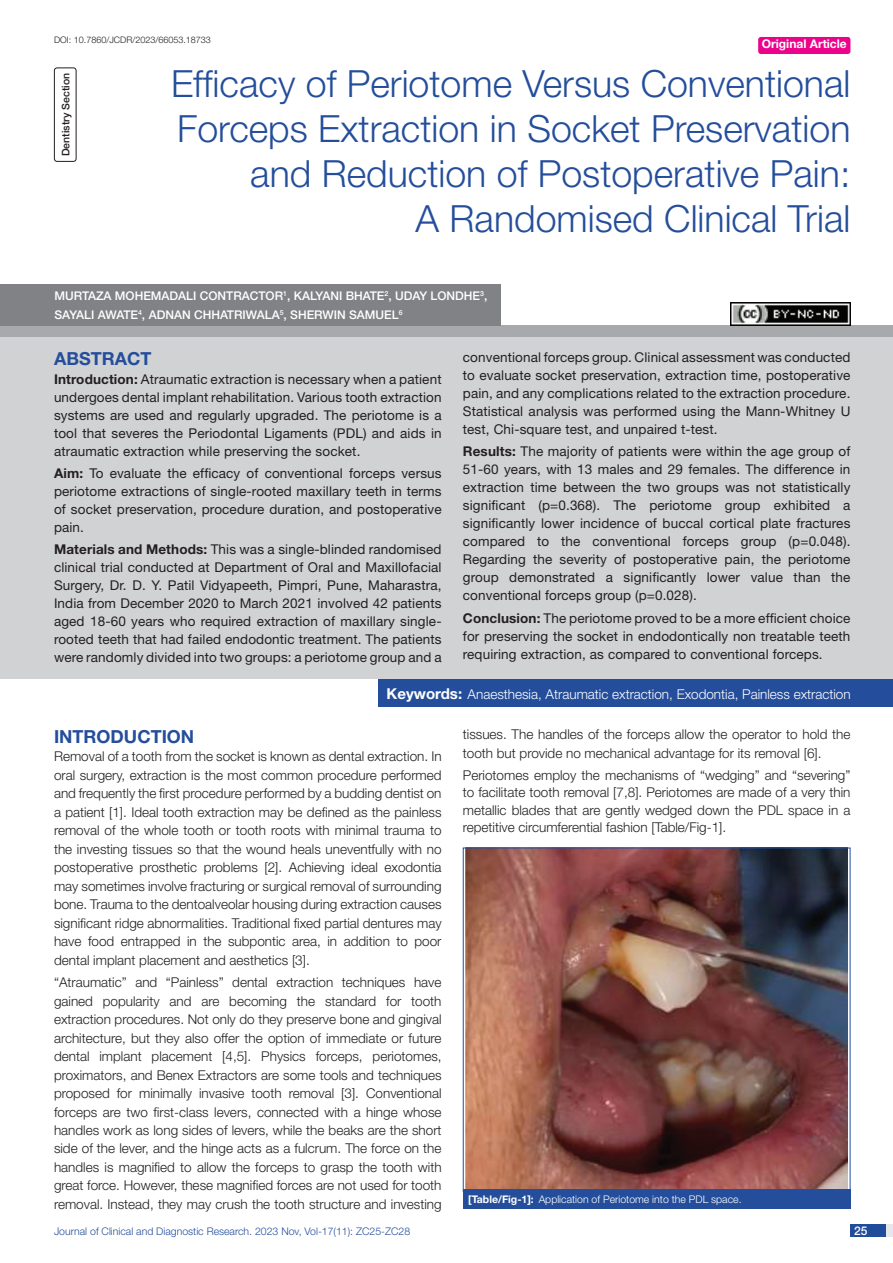
<style>
.page{position:relative;width:893px;height:1263px;background:#fff}
.page>*{position:absolute;margin:0;border:0;box-sizing:border-box;transform-origin:0 0}
.t1{font:300 37.5px/45px "Helvetica Neue";color:#244e9b;text-align:right}
.Heading{font:700 18px "Helvetica Neue";color:#244e9b}
.Abstract_head{font:700 18px "Helvetica Neue";color:#244e9b}
.Body_text{font:300 13.5px/18.5px "Helvetica Neue";color:#231f20;text-align:justify}
.Abstract_Text{font:13.5px/18px "Helvetica Neue";letter-spacing:.01em;color:#231f20;text-align:justify}
.Key_words{font:300 13.5px "Helvetica Neue";color:#fff}
.Author{font:500 12px/18.8px "Helvetica Neue";color:#fff}
.t2{font:700 12px "Helvetica Neue";color:#fff}
.t3{font:300 10.5px "Helvetica Neue";color:#244e9b}
.TABLE_FIG{font:300 10.5px "Helvetica Neue";color:#fff}
.section{font:500 10.5px "Helvetica Neue";color:#231f20}
.DOI{font:300 9px "Helvetica Neue";color:#231f20}
.s1{font-weight:700}
.s2{font-weight:700;font-size:15px}
</style>
<div class="page">
<div style="left:850px;top:1224px;width:43px;height:13px;background:#e6e7e9"></div>
<div style="left:850px;top:1224px;width:35px;height:13px;background:#214c99"></div>
<div style="left:758px;top:37px;width:92px;height:17px;background:#ed028c;border-radius:3px"></div>
<div style="left:54px;top:68px;width:22px;height:94px;border:1px solid #231f20;border-radius:3px"></div>
<div style="left:0;top:325px;width:893px;height:12px;background:#a8a9ad"></div>
<div style="left:0;top:284px;width:501px;height:41px;background:#808285"></div>
<div style="left:0;top:337px;width:893px;height:342px;background:#d1d2d4"></div>
<div style="left:378px;top:679px;width:515px;height:28px;background:#244e9b"></div>
<img style="left:465px;top:850px;width:383px;height:339px">
<div style="left:463px;top:1189px;width:387px;height:20px;background:#244e9b"></div>
<img style="left:730px;top:303px;width:120px;height:22px">
<p class="DOI" style="left:54px;top:35px;width:158px">DOI: 10.7860/JCDR/2023/66053.18733</p>
<p class="t2" style="left:762px;top:37px;width:87px">Original Article</p>
<p class="section" style="left:59px;top:156px;width:85px;rotate:-90deg">DENTISTRY SECTION</p>
<p class="t1" style="left:171px;top:60px;width:681px">Efficacy of Periotome Versus Conventional Forceps Extraction in Socket Preservation and Reduction of Postoperative Pain:<br>A Randomised Clinical Trial</p>
<p class="Author" style="left:54px;top:286px;width:434px">MURTAZA MOHEMADALI CONTRACTOR<sup>1</sup>, KALYANI BHATE<sup>2</sup>, UDAY LONDHE<sup>3</sup>,<br>SAYALI AWATE<sup>4</sup>, AD NAN CHHATRIWALA<sup>5</sup>, SHERWIN SAMUEL<sup>6</sup></p>
<p class="Abstract_head" style="left:54px;top:348px;width:99px">ABSTRACT</p>
<p class="Abstract_Text" style="left:54px;top:369px;width:389px"><span class="s1">Introduction:</span> Atraumatic extraction is necessary when a patient undergoes dental implant rehabilitation. Various tooth extraction systems are used and regularly upgraded. The periotome is a tool that severes the Periodontal Ligaments (PDL) and aids in atraumatic extraction while preserving the socket.</p>
<p class="Abstract_Text" style="left:54px;top:464px;width:389px"><span class="s1">Aim:</span> To evaluate the efficacy of conventional forceps versus periotome extractions of single-rooted maxillary teeth in terms of socket preservation, procedure duration, and postoperative pain.</p>
<p class="Abstract_Text" style="left:54px;top:540px;width:389px"><span class="s1">Materials and Methods:</span> This was a single-blinded randomised clinical trial conducted at Department of Oral and Maxillofacial Surgery, Dr. D. Y. Patil Vidyapeeth, Pimpri, Pune, Maharastra, India from December 2020 to March 2021 involved 42 patients aged 18-60 years who required extraction of maxillary single&shy;rooted teeth that had failed endodontic treatment. The patients were randomly divided into two groups: a periotome group and a</p>
<p class="Abstract_Text" style="left:463px;top:348px;width:389px">conventional forceps group. Clinical assessment was conducted to evaluate socket preservation, extraction time, postoperative pain, and any complications related to the extraction procedure.<br>Statistical analysis was performed using the Mann-Whitney U test, Chi-square test, and unpaired t-test.</p>
<p class="Abstract_Text" style="left:463px;top:442px;width:389px"><span class="s1">Results:</span> The majority of patients were within the age group of 51-60 years, with 13 males and 29 females. The difference in extraction time between the two groups was not statistically significant (p=0.368). The periotome group exhibited a significantly lower incidence of buccal cortical plate fractures compared to the conventional forceps group (p=0.048).<br>Regarding the severity of postoperative pain, the periotome group demonstrated a significantly lower value than the conventional forceps group (p=0.028).</p>
<p class="Abstract_Text" style="left:463px;top:609px;width:389px"><span class="s1">Conclusion:</span> The periotome proved to be a more efficient choice for preserving the socket in endodontically non treatable teeth requiring extraction, as compared to conventional forceps.</p>
<p class="Key_words" style="left:387px;top:686px;width:466px"><span class="s2">Keywords:</span> Anaesthesia, Atraumatic extraction, Exodontia, Painless extraction</p>
<p class="Heading" style="left:54px;top:725px;width:142px">INTRODUCTION</p>
<p class="Body_text" style="left:54px;top:747px;width:389px">Removal of a tooth from the socket is known as dental extraction. In oral surgery, extraction is the most common procedure performed and frequently the first procedure performed by a budding dentist on a patient [1]. Ideal tooth extraction may be defined as the painless removal of the whole tooth or tooth roots with minimal trauma to the investing tissues so that the wound heals uneventfully with no postoperative prosthetic problems [2]. Achieving ideal exodontia may sometimes involve fracturing or surgical removal of surrounding bone. Trauma to the dentoalveolar housing during extraction causes significant ridge abnormalities. Traditional fixed partial dentures may have food entrapped in the subpontic area, in addition to poor dental implant placement and aesthetics [3].</p>
<p class="Body_text" style="left:54px;top:973px;width:389px">“Atraumatic” and “Painless” dental extraction techniques have gained popularity and are becoming the standard for tooth extraction procedures. Not only do they preserve bone and gingival architecture, but they also offer the option of immediate or future dental implant placement [4,5]. Physics forceps, periotomes, proximators, and Benex Extractors are some tools and techniques proposed for minimally invasive tooth removal [3]. Conventional forceps are two first-class levers, connected with a hinge whose handles work as long sides of levers, while the beaks are the short side of the lever, and the hinge acts as a fulcrum. The force on the handles is magnified to allow the forceps to grasp the tooth with great force. However, these magnified forces are not used for tooth removal. Instead, they may crush the tooth structure and investing</p>
<p class="Body_text" style="left:463px;top:725px;width:389px">tissues. The handles of the forceps allow the operator to hold the tooth but provide no mechanical advantage for its removal [6].</p>
<p class="Body_text" style="left:463px;top:766px;width:389px;line-height:17.5px">Periotomes employ the mechanisms of “wedging” and “severing” to facilitate tooth removal [7,8]. Periotomes are made of a very thin metallic blades that are gently wedged down the PDL space in a repetitive circumferential fashion [Table/Fig-1].</p>
<p class="TABLE_FIG" style="left:468px;top:1193px;width:275px"><span class="s1">[Table/Fig-1]:</span> Application of Periotome into the PDL space.</p>
<p class="t3" style="left:54px;top:1225px;width:358px">Journal of Clinical and Diagnostic Research. 2023 Nov, Vol-17(11): ZC25-ZC28</p>
<p class="Author" style="left:854px;top:1221px;width:15px">25</p>
</div>
